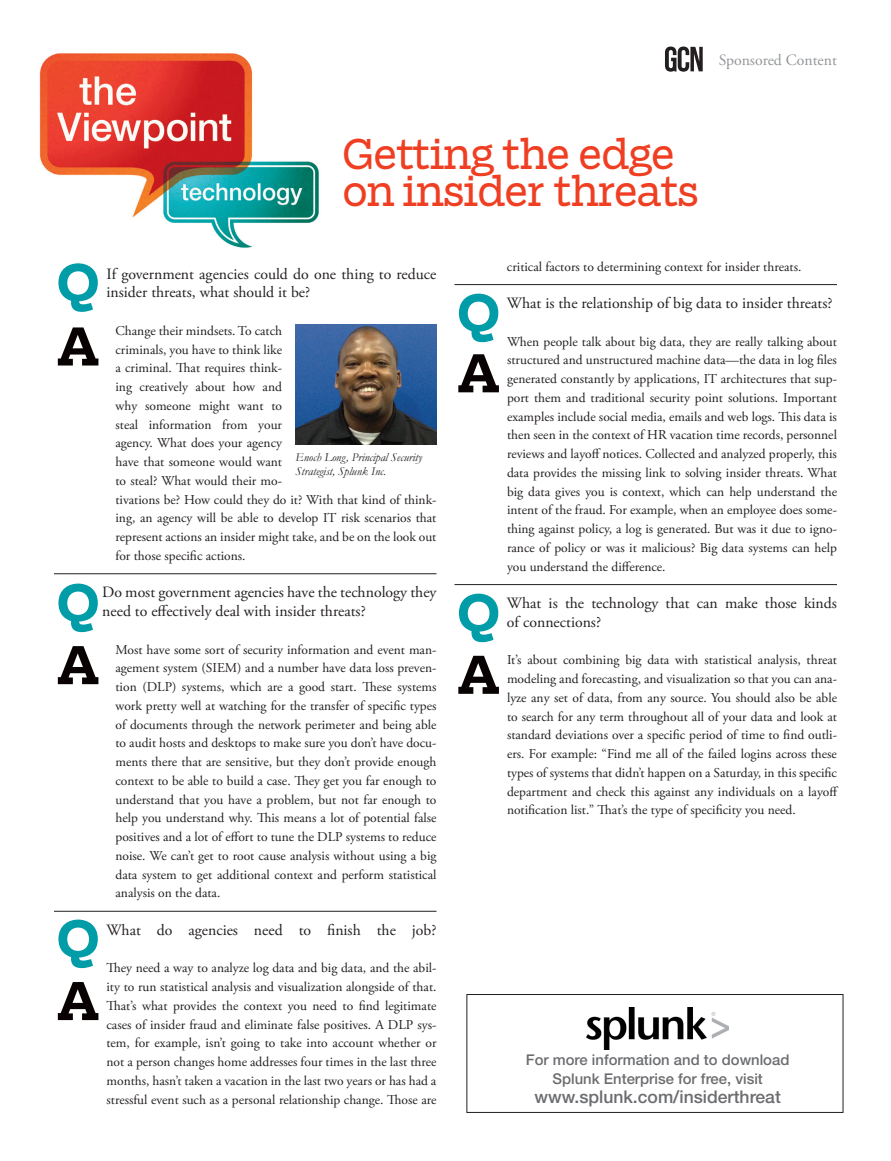
<style>
.page{position:relative;width:891px;height:1161px;background:#fff}
.page>*{position:absolute;margin:0;border:0;box-sizing:border-box;transform-origin:0 0}
.t1{font:700 51px "Boomer Serif";color:#009da9}
.t2{font:700 51px "Boomer Serif";color:#080302}
.t3{font:40.5px/37.5px "Boomer Serif";letter-spacing:-.02em;color:#ef3e22}
.t4{font:500 17.55px "Helvetica Neue LT Std";color:#6c6d70}
.t5{font:15.75px/18.8px "Adobe Garamond Pro";color:#231f20}
.t6{font:15.75px "Adobe Garamond Pro";color:#939598}
.t7{font:500 14.85px/18.9px "Helvetica Neue LT Std";color:#6c6d70;text-align:center}
.t8{font:13.5px/18.8px "Adobe Garamond Pro";color:#231f20;text-align:justify}
.t9{font:italic 12px/13.5px "Garamond";color:#231f20}
</style>
<div class="page">
<svg style="left:665px;top:47px;width:38px;height:25px"></svg>
<img style="left:39px;top:53px;width:280px;height:195px">
<img style="left:587px;top:1007px;width:141px;height:42px">
<div style="left:466px;top:994px;width:377px;height:119px;border:1px solid #231f20"></div>
<hr style="left:54px;top:573px;width:382px;height:1px;background:#231f20">
<hr style="left:54px;top:911px;width:382px;height:1px;background:#231f20">
<hr style="left:454px;top:284px;width:383px;height:1px;background:#231f20">
<hr style="left:454px;top:584px;width:383px;height:1px;background:#231f20">
<img style="left:296px;top:324px;width:140px;height:120px">
<p class="t6" style="left:719px;top:51px;width:120px">Sponsored Content</p>
<h2 class="t3" style="left:342px;top:135px;width:358px">Getting the edge on insider threats</h2>
<h1 class="t1" style="left:57px;top:251px;width:44px">Q</h1>
<p class="t5" style="left:106px;top:265px;width:332px">If government agencies could do one thing to reduce insider threats, what should it be?</p>
<h1 class="t2" style="left:57px;top:315px;width:44px">A</h1>
<p class="t8" style="left:116px;top:322px;width:323px;text-align:left">Change their mindsets. To catch<br>criminals, you have to think like<br>a criminal. That requires think-<br>ing creatively about how and<br>why someone might want to<br>steal information from your<br>agency. What does your agency<br>have that someone would want<br>to steal? What would their mo-<br>tivations be? How could they do it? With that kind of think&shy;ing, an agency will be able to develop IT risk scenarios that represent actions an insider might take, and be on the look out for those specific actions.</p>
<h1 class="t1" style="left:57px;top:571px;width:44px">Q</h1>
<p class="t5" style="left:102px;top:584px;width:336px">Do most government agencies have the technology they need to effectively deal with insider threats?</p>
<p class="t8" style="left:116px;top:640px;width:323px">Most have some sort of security information and event man&shy;agement system (SIEM) and a number have data loss preven&shy;tion (DLP) systems, which are a good start. These systems work pretty well at watching for the transfer of specific types of documents through the network perimeter and being able to audit hosts and desktops to make sure you don’t have docu&shy;ments there that are sensitive, but they don’t provide enough context to be able to build a case. They get you far enough to understand that you have a problem, but not far enough to help you understand why. This means a lot of potential false positives and a lot of effort to tune the DLP systems to reduce noise. We can’t get to root cause analysis without using a big data system to get additional context and perform statistical analysis on the data.</p>
<h1 class="t1" style="left:57px;top:907px;width:44px">Q</h1>
<p class="t5" style="left:106px;top:921px;width:332px">What do agencies need to finish the job?</p>
<p class="t9" style="left:296px;top:451px;width:128px">Enoch Long, Principal Security<br>Strategist, Splunk Inc.</p>
<h1 class="t2" style="left:57px;top:633px;width:44px">A</h1>
<p class="t8" style="left:106px;top:959px;width:332px">They need a way to analyze log data and big data, and the abil&shy;ity to run statistical analysis and visualization alongside of that.<br>That’s what provides the context you need to find legitimate cases of insider fraud and eliminate false positives. A DLP sys&shy;tem, for example, isn’t going to take into account whether or not a person changes home addresses four times in the last three months, hasn’t taken a vacation in the last two years or has had a stressful event such as a personal relationship change. Those are</p>
<h1 class="t2" style="left:57px;top:969px;width:44px">A</h1>
<p class="t8" style="left:507px;top:258px;width:296px">critical factors to determining context for insider threats.</p>
<h1 class="t1" style="left:457px;top:281px;width:44px">Q</h1>
<p class="t5" style="left:507px;top:294px;width:327px">What is the relationship of big data to insider threats?</p>
<p class="t8" style="left:507px;top:333px;width:332px">When people talk about big data, they are really talking about structured and unstructured machine data—the data in log files generated constantly by applications, IT architectures that sup&shy;port them and traditional security point solutions. Important examples include social media, emails and web logs. This data is then seen in the context of HR vacation time records, personnel reviews and layoff notices. Collected and analyzed properly, this data provides the missing link to solving insider threats. What big data gives you is context, which can help understand the intent of the fraud. For example, when an employee does some&shy;thing against policy, a log is generated. But was it due to igno&shy;rance of policy or was it malicious? Big data systems can help you understand the difference.</p>
<h1 class="t2" style="left:457px;top:341px;width:44px">A</h1>
<h1 class="t1" style="left:457px;top:581px;width:44px">Q</h1>
<p class="t5" style="left:507px;top:594px;width:332px">What is the technology that can make those kinds of connections?</p>
<p class="t8" style="left:507px;top:651px;width:333px">It’s about combining big data with statistical analysis, threat modeling and forecasting, and visualization so that you can ana&shy;lyze any set of data, from any source. You should also be able to search for any term throughout all of your data and look at standard deviations over a specific period of time to find outli&shy;ers. For example: “Find me all of the failed logins across these types of systems that didn’t happen on a Saturday, in this specific department and check this against any individuals on a layoff notification list.” That’s the type of specificity you need.</p>
<h1 class="t2" style="left:457px;top:643px;width:44px">A</h1>
<p class="t7" style="left:526px;top:1050px;width:265px">For more information and to download<br>Splunk Enterprise for free, visit</p>
<p class="t4" style="left:534px;top:1086px;width:248px">www.splunk.com/insiderthreat</p>
</div>
